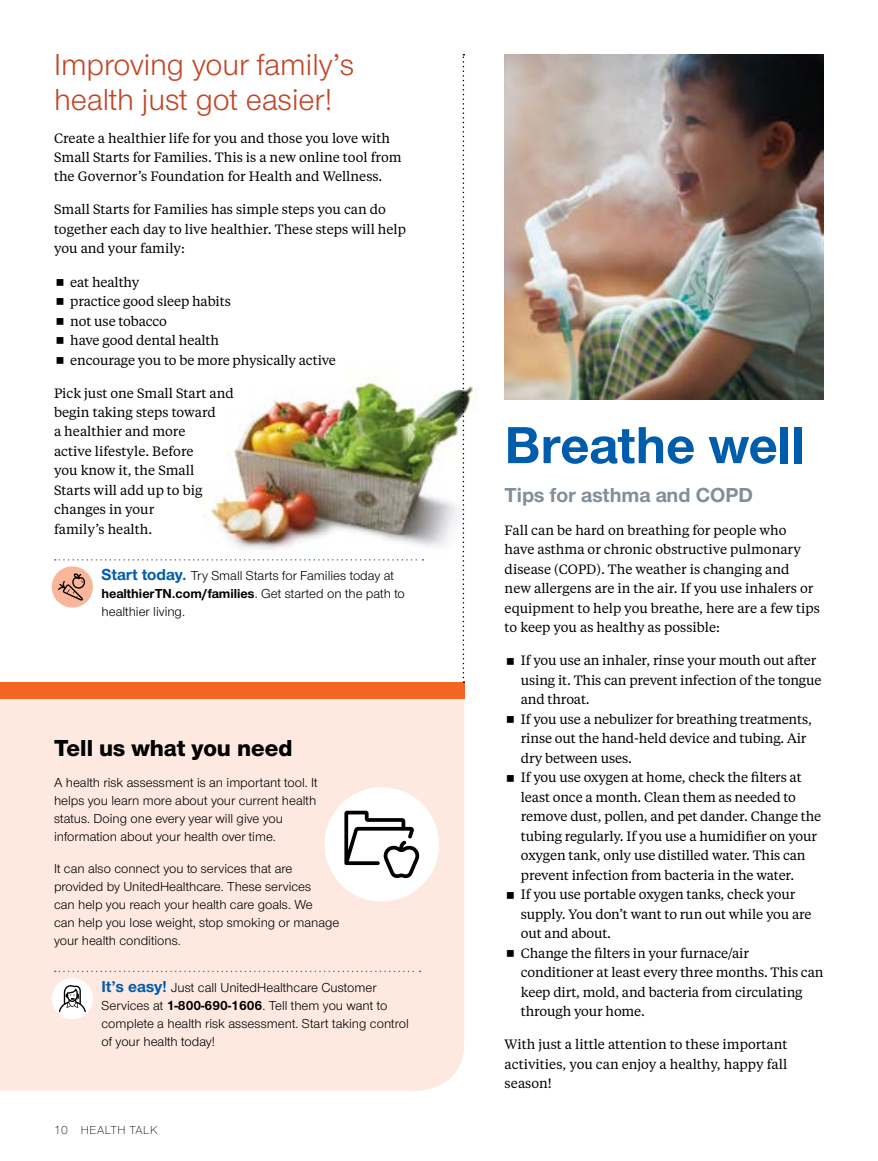
<style>
.page{position:relative;width:878px;height:1161px;background:#fff}
.page>*{position:absolute;margin:0;border:0;box-sizing:border-box;transform-origin:0 0}
.t1{font:700 54px "UHC Sans";color:#005dac}
.t2{font:31.5px/34.5px "UHC Sans";color:#c24628}
.t3{font:800 24px "UHC Sans";color:#000}
.t4{font:700 21px "UHC Sans";color:#838e98}
.t5{font:13.5px/19.5px "UHC Serif Text";letter-spacing:-.005em;color:#000}
.t6{font:13.5px/18px "UHC Sans";color:#000}
.t7{font:300 12px "UHC Sans";letter-spacing:.04em;color:#000}
.s1{font-weight:700;font-size:16.5px;color:#005dac}
.s2{font-weight:700}
</style>
<div class="page">
<img style="left:504px;top:54px;width:320px;height:345px">
<div style="left:0;top:699px;width:464px;height:392px;background:#fee9e1"></div>
<div style="left:0;top:683px;width:464px;height:16px;background:#f26522"></div>
<svg style="left:55px;top:971px;width:365px;height:1px"></svg>
<div style="left:52px;top:978px;width:41px;height:41px;background:#fff;border-radius:50%"></div>
<svg style="left:59px;top:985px;width:27px;height:27px"></svg>
<img style="left:204px;top:369px;width:271px;height:188px">
<svg style="left:55px;top:559px;width:368px;height:2px"></svg>
<div style="left:52px;top:566px;width:41px;height:42px;background:#fab69a;border-radius:50%"></div>
<svg style="left:58px;top:573px;width:27px;height:28px"></svg>
<svg style="left:462px;top:54px;width:2px;height:629px"></svg>
<div style="left:324px;top:787px;width:115px;height:115px;background:#fff;border-radius:50%"></div>
<svg style="left:344px;top:811px;width:75px;height:67px"></svg>
<h2 class="t2" style="left:54px;top:46px;width:302px">Improving your family’s health just got easier!</h2>
<p class="t5" style="left:54px;top:127px;width:349px">Create a healthier life for you and those you love with<br>Small Starts for Families. This is a new online tool from the Governor’s Foundation for Health and Wellness.</p>
<p class="t5" style="left:54px;top:199px;width:353px">Small Starts for Families has simple steps you can do together each day to live healthier. These steps will help you and your family:</p>
<p class="t5" style="left:70px;top:271px;width:267px">eat healthy<br>practice good sleep habits<br>not use tobacco<br>have good dental health<br>encourage you to be more physically active</p>
<p class="t5" style="left:54px;top:382px;width:181px">Pick just one Small Start and begin taking steps toward<br>a healthier and more<br>active lifestyle. Before<br>you know it, the Small<br>Starts will add up to big changes in your<br>family’s health.</p>
<p class="t6" style="left:102px;top:566px;width:305px"><span class="s1">Start today.</span> Try Small Starts for Families today at <span class="s2">healthierTN.com/families</span>. Get started on the path to healthier living.</p>
<h3 class="t3" style="left:54px;top:731px;width:240px">Tell us what you need</h3>
<p class="t6" style="left:54px;top:773px;width:265px">A health risk assessment is an important tool. It helps you learn more about your current health status. Doing one every year will give you information about your health over time.</p>
<p class="t6" style="left:54px;top:859px;width:287px">It can also connect you to services that are provided by UnitedHealthcare. These services<br>can help you reach your health care goals. We<br>can help you lose weight, stop smoking or manage your health conditions.</p>
<p class="t6" style="left:101px;top:978px;width:309px"><span class="s1">It’s easy!</span> Just call UnitedHealthcare Customer Services at <span class="s2">1-800-690-1606</span>. Tell them you want to complete a health risk assessment. Start taking control of your health today!</p>
<p class="t7" style="left:54px;top:1122px;width:105px">10 HEALTH TALK</p>
<h1 class="t1" style="left:504px;top:409px;width:301px">Breathe well</h1>
<h3 class="t4" style="left:504px;top:481px;width:250px">Tips for asthma and COPD</h3>
<p class="t5" style="left:504px;top:520px;width:317px">Fall can be hard on breathing for people who<br>have asthma or chronic obstructive pulmonary disease (COPD). The weather is changing and<br>new allergens are in the air. If you use inhalers or equipment to help you breathe, here are a few tips to keep you as healthy as possible:</p>
<p class="t5" style="left:521px;top:650px;width:304px">If you use an inhaler, rinse your mouth out after using it. This can prevent infection of the tongue and throat.<br>If you use a nebulizer for breathing treatments, rinse out the hand-held device and tubing. Air dry between uses.<br>If you use oxygen at home, check the filters at least once a month. Clean them as needed to remove dust, pollen, and pet dander. Change the tubing regularly. If you use a humidifier on your oxygen tank, only use distilled water. This can prevent infection from bacteria in the water.<br>If you use portable oxygen tanks, check your supply. You don’t want to run out while you are out and about.<br>Change the filters in your furnace/air conditioner at least every three months. This can keep dirt, mold, and bacteria from circulating through your home.</p>
<p class="t5" style="left:504px;top:1034px;width:284px;text-align:justify">With just a little attention to these important activities, you can enjoy a healthy, happy fall season!</p>
</div>
